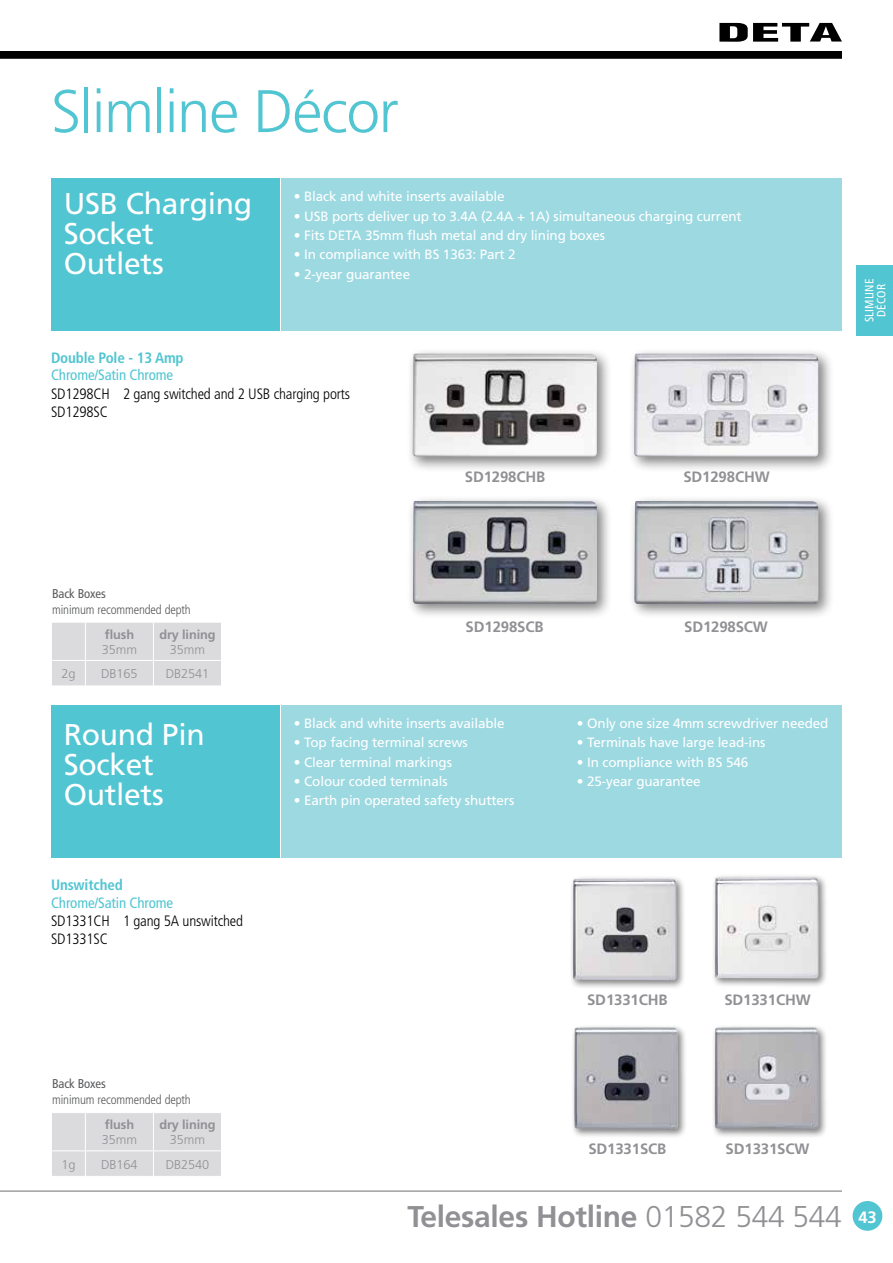
<style>
.page{position:relative;width:893px;height:1263px;background:#fff}
.page>*{position:absolute;margin:0;border:0;box-sizing:border-box;transform-origin:0 0}
.t1{font:300 60px "Frutiger";letter-spacing:-.02em;color:#51c5d1}
.t2{font:30px/30px "Frutiger LT Std";letter-spacing:-.01em;color:#fff}
.t3{font:700 30px "Frutiger";letter-spacing:-.01em;color:#919195}
.t4{font:300 condensed 15px/18.3px "Frutiger LT Std";letter-spacing:-.01em;color:#000}
.t5{font:700 15px "Frutiger LT Std";letter-spacing:-.01em;color:#919195}
.t6{font:700 15px "Frutiger";letter-spacing:-.01em;color:#919195}
.t7{font:condensed 15px "Frutiger LT Std";letter-spacing:-.01em;color:#51c5d1}
.t8{font:700 condensed 15px "Frutiger LT Std";letter-spacing:-.01em;color:#51c5d1}
.t9{font:13.5px "Frutiger LT Std";letter-spacing:-.01em;color:#fff}
.t10{font:300 condensed 12.75px "Frutiger LT Std";letter-spacing:-.01em;color:#58595b}
.t11{font:300 12.75px "Frutiger";letter-spacing:-.01em;color:#919195}
.t12{font:700 12.75px "Frutiger";letter-spacing:-.01em;color:#919195}
.t13{font:condensed 12.75px "Frutiger LT Std";letter-spacing:-.01em;color:#58595b}
.t14{font:condensed 12px/12px "Frutiger LT Std";color:#fff;text-align:center}
.s1{font-weight:300}
.s2{font-size:16.5px;color:#fff}
</style>
<div class="page">
<div style="left:407px;top:347px;width:206px;height:126px;background:#000;opacity:.5"></div>
<img style="left:413px;top:353px;width:184px;height:104px">
<div style="left:407px;top:495px;width:206px;height:125px;background:#000;opacity:.5"></div>
<img style="left:413px;top:501px;width:184px;height:103px">
<div style="left:0;top:51px;width:842px;height:8px;background:#000"></div>
<hr style="left:0;top:1191px;width:842px;height:1px;background:#6d6e71">
<div style="left:853px;top:1201px;width:29px;height:30px;background:#51c5d1;border-radius:50%"></div>
<div style="left:628px;top:347px;width:206px;height:126px;background:#000;opacity:.5"></div>
<img style="left:634px;top:353px;width:184px;height:104px">
<div style="left:628px;top:495px;width:206px;height:125px;background:#000;opacity:.5"></div>
<img style="left:634px;top:501px;width:184px;height:103px">
<div style="left:711px;top:873px;width:117px;height:115px;background:#000;opacity:.5"></div>
<img style="left:715px;top:877px;width:104px;height:101px">
<div style="left:711px;top:1024px;width:117px;height:114px;background:#000;opacity:.5"></div>
<img style="left:714px;top:1027px;width:104px;height:102px">
<div style="left:569px;top:875px;width:117px;height:114px;background:#000;opacity:.5"></div>
<img style="left:573px;top:879px;width:104px;height:101px">
<div style="left:571px;top:1024px;width:116px;height:114px;background:#000;opacity:.5"></div>
<img style="left:574px;top:1027px;width:104px;height:102px">
<div style="left:52px;top:1113px;width:169px;height:63px;background:#dbdbdd"></div>
<hr style="left:85px;top:1150px;width:68px;height:1px;background:#fff">
<hr style="left:153px;top:1150px;width:69px;height:1px;background:#fff">
<div style="left:52px;top:622px;width:169px;height:63px;background:#dbdbdd"></div>
<hr style="left:85px;top:660px;width:68px;height:1px;background:#fff">
<hr style="left:153px;top:660px;width:69px;height:1px;background:#fff">
<div style="left:51px;top:179px;width:228px;height:152px;background:#51c5d1"></div>
<div style="left:51px;top:705px;width:228px;height:152px;background:#51c5d1"></div>
<div style="left:281px;top:179px;width:561px;height:152px;background:#9dd9e1"></div>
<div style="left:281px;top:705px;width:561px;height:152px;background:#9dd9e1"></div>
<div style="left:857px;top:265px;width:36px;height:70px;background:#51c5d1"></div>
<svg style="left:719px;top:23px;width:123px;height:19px"></svg>
<h1 class="t1" style="left:51px;top:77px;width:349px">Slimline Décor</h1>
<h2 class="t2" style="left:64px;top:189px;width:190px">USB Charging<br>Socket<br>Outlets</h2>
<p class="t9" style="left:294px;top:189px;width:212px">• Black and white inserts available</p>
<p class="t9" style="left:294px;top:208px;width:449px">• USB ports deliver up to 3.4A (2.4A + 1A) simultaneous charging current</p>
<p class="t9" style="left:294px;top:227px;width:312px">• Fits DETA 35mm flush metal and dry lining boxes</p>
<p class="t9" style="left:294px;top:247px;width:223px">• In compliance with BS 1363: Part 2</p>
<p class="t9" style="left:294px;top:266px;width:118px">• 2-year guarantee</p>
<p class="t8" style="left:51px;top:349px;width:134px">Double Pole - 13 Amp</p>
<p class="t7" style="left:51px;top:366px;width:124px">Chrome/Satin Chrome</p>
<p class="t4" style="left:51px;top:384px;width:301px">SD1298CH 2 gang switched and 2 USB charging ports<br>SD1298SC</p>
<p class="t5" style="left:465px;top:468px;width:82px">SD1298CHB</p>
<p class="t5" style="left:683px;top:468px;width:88px">SD1298CHW</p>
<p class="t14" style="left:863px;top:322px;width:45px;rotate:-90deg">SLIMLINE<br>DÉCOR</p>
<p class="t13" style="left:52px;top:586px;width:55px">Back Boxes</p>
<p class="t10" style="left:52px;top:602px;width:140px">minimum recommended depth</p>
<p class="t12" style="left:105px;top:627px;width:31px">flush</p>
<p class="t11" style="left:102px;top:642px;width:37px">35mm</p>
<p class="t12" style="left:159px;top:627px;width:58px">dry lining</p>
<p class="t11" style="left:170px;top:642px;width:37px">35mm</p>
<p class="t11" style="left:61px;top:666px;width:16px">2g</p>
<p class="t11" style="left:101px;top:666px;width:38px">DB165</p>
<p class="t11" style="left:166px;top:666px;width:45px">DB2541</p>
<h2 class="t2" style="left:64px;top:720px;width:142px">Round Pin<br>Socket<br>Outlets</h2>
<p class="t8" style="left:51px;top:876px;width:73px">Unswitched</p>
<p class="t7" style="left:51px;top:894px;width:124px">Chrome/Satin Chrome</p>
<p class="t4" style="left:51px;top:912px;width:194px">SD1331CH 1 gang 5A unswitched<br>SD1331SC</p>
<p class="t13" style="left:52px;top:1076px;width:55px">Back Boxes</p>
<p class="t10" style="left:52px;top:1092px;width:140px">minimum recommended depth</p>
<p class="t12" style="left:105px;top:1117px;width:31px">flush</p>
<p class="t11" style="left:102px;top:1132px;width:37px">35mm</p>
<p class="t12" style="left:159px;top:1117px;width:58px">dry lining</p>
<p class="t11" style="left:170px;top:1132px;width:37px">35mm</p>
<p class="t11" style="left:61px;top:1157px;width:16px">1g</p>
<p class="t11" style="left:101px;top:1157px;width:38px">DB164</p>
<p class="t11" style="left:166px;top:1157px;width:45px">DB2540</p>
<p class="t5" style="left:466px;top:618px;width:79px">SD1298SCB</p>
<p class="t9" style="left:294px;top:715px;width:212px">• Black and white inserts available</p>
<p class="t9" style="left:294px;top:735px;width:175px">• Top facing terminal screws</p>
<p class="t9" style="left:294px;top:754px;width:160px">• Clear terminal markings</p>
<p class="t9" style="left:294px;top:773px;width:155px">• Colour coded terminals</p>
<p class="t9" style="left:294px;top:792px;width:222px">• Earth pin operated safety shutters</p>
<p class="t5" style="left:684px;top:618px;width:85px">SD1298SCW</p>
<p class="t9" style="left:577px;top:715px;width:253px">• Only one size 4mm screwdriver needed</p>
<p class="t9" style="left:577px;top:735px;width:190px">• Terminals have large lead-ins</p>
<p class="t9" style="left:577px;top:754px;width:173px">• In compliance with BS 546</p>
<p class="t9" style="left:577px;top:773px;width:125px">• 25-year guarantee</p>
<p class="t6" style="left:587px;top:991px;width:82px">SD1331CHB</p>
<p class="t6" style="left:588px;top:1140px;width:79px">SD1331SCB</p>
<p class="t6" style="left:724px;top:991px;width:88px">SD1331CHW</p>
<p class="t6" style="left:726px;top:1140px;width:85px">SD1331SCW</p>
<h2 class="t3" style="left:407px;top:1199px;width:471px">Telesales Hotline <span class="s1">01582 544 544</span> <span class="s2">43</span></h2>
</div>
